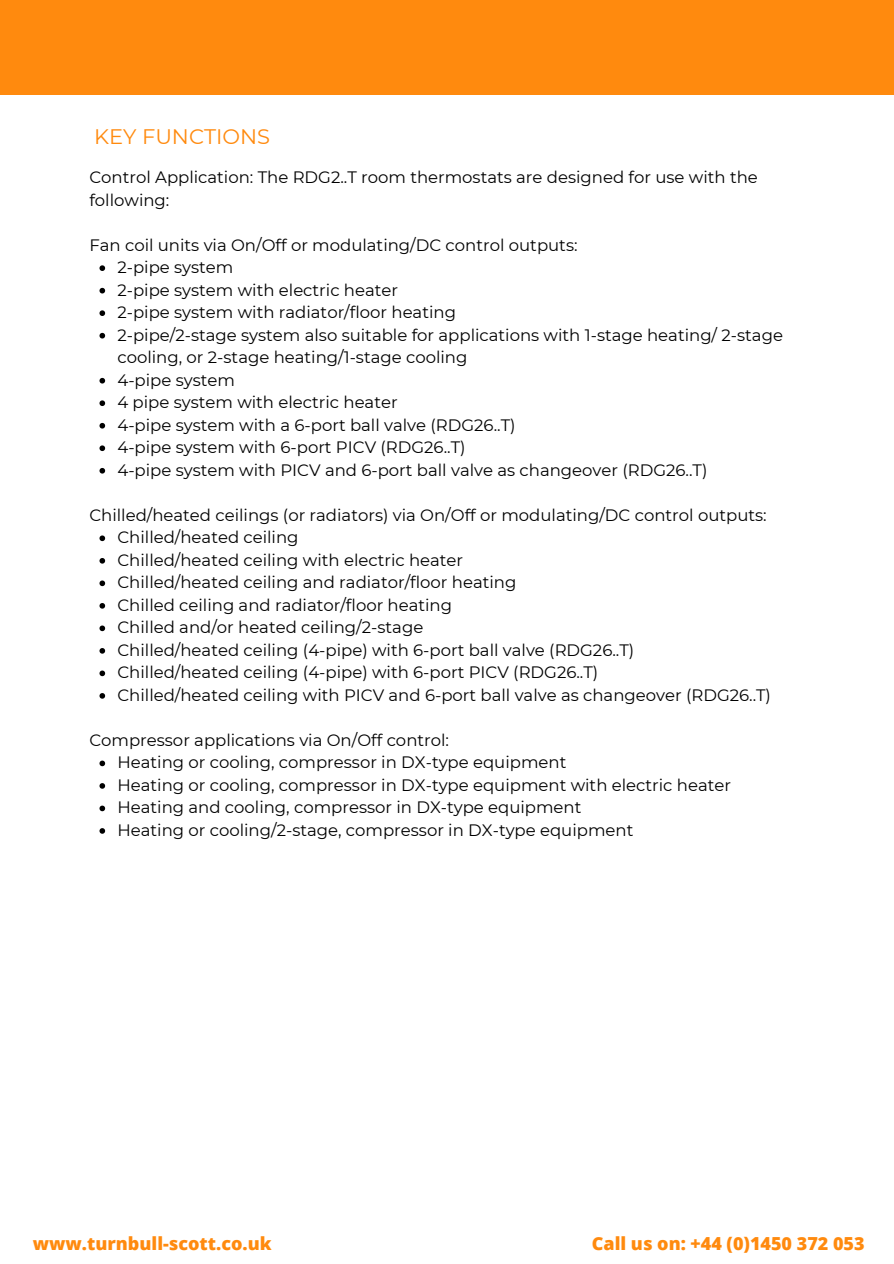
<style>
.page{position:relative;width:894px;height:1264px;background:#fff}
.page>*{position:absolute;margin:0;border:0;box-sizing:border-box;transform-origin:0 0}
.t1{font:21px "Montserrat";color:#ff8a0e}
.t2{font:800 18px "Open Sans";color:#ff8a0e}
.t3{font:16.5px/22.5px "Montserrat";color:#000}
</style>
<div class="page">
<div style="left:0;top:0;width:893px;height:94px;background:#ff8a0e"></div>
<svg style="left:99px;top:265px;width:6px;height:6px"></svg>
<svg style="left:99px;top:288px;width:6px;height:5px"></svg>
<svg style="left:99px;top:310px;width:6px;height:6px"></svg>
<svg style="left:99px;top:333px;width:6px;height:5px"></svg>
<svg style="left:99px;top:378px;width:6px;height:5px"></svg>
<svg style="left:99px;top:400px;width:6px;height:6px"></svg>
<svg style="left:99px;top:423px;width:6px;height:5px"></svg>
<svg style="left:99px;top:445px;width:6px;height:6px"></svg>
<svg style="left:99px;top:468px;width:6px;height:5px"></svg>
<svg style="left:99px;top:535px;width:6px;height:6px"></svg>
<svg style="left:99px;top:558px;width:6px;height:5px"></svg>
<svg style="left:99px;top:580px;width:6px;height:6px"></svg>
<svg style="left:99px;top:603px;width:6px;height:5px"></svg>
<svg style="left:99px;top:625px;width:6px;height:6px"></svg>
<svg style="left:99px;top:648px;width:6px;height:5px"></svg>
<svg style="left:99px;top:670px;width:6px;height:6px"></svg>
<svg style="left:99px;top:693px;width:6px;height:5px"></svg>
<svg style="left:99px;top:760px;width:6px;height:6px"></svg>
<svg style="left:99px;top:783px;width:6px;height:5px"></svg>
<svg style="left:99px;top:805px;width:6px;height:6px"></svg>
<svg style="left:99px;top:828px;width:6px;height:5px"></svg>
<h1 class="t1" style="left:94px;top:124px;width:177px">KEY FUNCTIONS</h1>
<p class="t3" style="left:89px;top:166px;width:669px">Control Application: The RDG2..T room thermostats are designed for use with the following:</p>
<p class="t3" style="left:89px;top:233px;width:489px">Fan coil units via On/Off or modulating/DC control outputs:</p>
<p class="t3" style="left:117px;top:256px;width:117px">2-pipe system</p>
<p class="t3" style="left:117px;top:278px;width:282px">2-pipe system with electric heater</p>
<p class="t3" style="left:117px;top:301px;width:340px">2-pipe system with radiator/floor heating</p>
<p class="t3" style="left:117px;top:323px;width:666px">2-pipe/2-stage system also suitable for applications with 1-stage heating/ 2-stage cooling, or 2-stage heating/1-stage cooling</p>
<p class="t3" style="left:117px;top:368px;width:119px">4-pipe system</p>
<p class="t3" style="left:117px;top:391px;width:282px">4 pipe system with electric heater</p>
<p class="t3" style="left:117px;top:413px;width:399px">4-pipe system with a 6-port ball valve (RDG26..T)</p>
<p class="t3" style="left:117px;top:436px;width:349px">4-pipe system with 6-port PICV (RDG26..T)</p>
<p class="t3" style="left:117px;top:458px;width:591px">4-pipe system with PICV and 6-port ball valve as changeover (RDG26..T)</p>
<p class="t3" style="left:89px;top:503px;width:678px">Chilled/heated ceilings (or radiators) via On/Off or modulating/DC control outputs:</p>
<p class="t3" style="left:117px;top:526px;width:183px">Chilled/heated ceiling</p>
<p class="t3" style="left:117px;top:548px;width:347px">Chilled/heated ceiling with electric heater</p>
<p class="t3" style="left:117px;top:571px;width:400px">Chilled/heated ceiling and radiator/floor heating</p>
<p class="t3" style="left:117px;top:593px;width:336px">Chilled ceiling and radiator/floor heating</p>
<p class="t3" style="left:117px;top:616px;width:307px">Chilled and/or heated ceiling/2-stage</p>
<p class="t3" style="left:117px;top:638px;width:518px">Chilled/heated ceiling (4-pipe) with 6-port ball valve (RDG26..T)</p>
<p class="t3" style="left:117px;top:661px;width:482px">Chilled/heated ceiling (4-pipe) with 6-port PICV (RDG26..T)</p>
<p class="t3" style="left:117px;top:683px;width:655px">Chilled/heated ceiling with PICV and 6-port ball valve as changeover (RDG26..T)</p>
<p class="t3" style="left:89px;top:728px;width:361px">Compressor applications via On/Off control:</p>
<p class="t3" style="left:117px;top:751px;width:450px">Heating or cooling, compressor in DX-type equipment</p>
<p class="t3" style="left:117px;top:773px;width:615px">Heating or cooling, compressor in DX-type equipment with electric heater</p>
<h2 class="t3" style="left:117px;top:796px;width:465px">Heating and cooling, compressor in DX-type equipment</h2>
<h2 class="t3" style="left:117px;top:818px;width:517px">Heating or cooling/2-stage, compressor in DX-type equipment</h2>
<p class="t2" style="left:33px;top:1230px;width:240px">www.turnbull-scott.co.uk</p>
<p class="t2" style="left:591px;top:1230px;width:274px">Call us on: +44 (0)1450 372 053</p>
</div>
